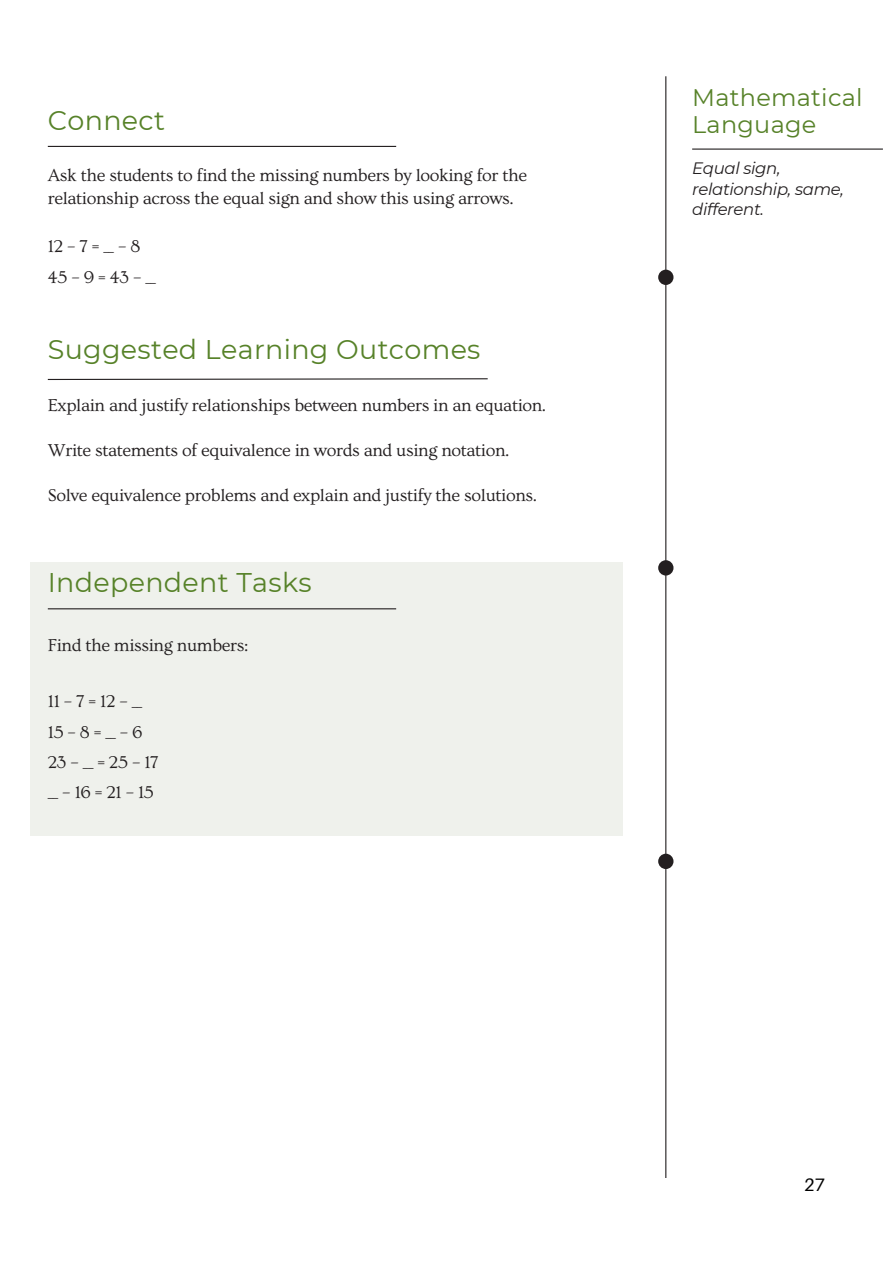
<style>
.page{position:relative;width:894px;height:1264px;background:#fff}
.page>*{position:absolute;margin:0;border:0;box-sizing:border-box;transform-origin:0 0}
.t1{font:27px "Montserrat";letter-spacing:.01em;color:#578229}
.t2{font:24px/27px "Montserrat";letter-spacing:.01em;color:#578229}
.t3{font:18px/22.5px "Ovo";letter-spacing:-.02em;color:#231f20}
.t4{font:18px "Aileron";color:#000}
.t5{font:italic 16.5px/20.2px "Montserrat";letter-spacing:-.02em;color:#231f20}
</style>
<div class="page">
<hr style="left:665px;top:76px;width:1px;height:1101px;background:#231f20">
<div style="left:658px;top:853px;width:15px;height:16px;background:#231f20;border-radius:50%"></div>
<div style="left:658px;top:560px;width:15px;height:15px;background:#231f20;border-radius:50%"></div>
<div style="left:658px;top:270px;width:15px;height:15px;background:#231f20;border-radius:50%"></div>
<div style="left:30px;top:562px;width:592px;height:273px;background:#eff1ec"></div>
<hr style="left:48px;top:608px;width:348px;height:1px;background:#231f20">
<hr style="left:692px;top:148px;width:190px;height:2px;background:#231f20">
<svg style="left:47px;top:378px;width:441px;height:2px"></svg>
<hr style="left:48px;top:146px;width:348px;height:1px;background:#231f20">
<p class="t1" style="left:48px;top:103px;width:119px">Connect</p>
<p class="t3" style="left:48px;top:165px;width:480px">Ask the students to find the missing numbers by looking for the relationship across the equal sign and show this using arrows.</p>
<p class="t3" style="left:48px;top:236px;width:94px">12–7=__–8</p>
<p class="t3" style="left:48px;top:266px;width:110px">45–9=43–__</p>
<p class="t1" style="left:48px;top:333px;width:434px">Suggested Learning Outcomes</p>
<h1 class="t3" style="left:48px;top:394px;width:500px">Explain and justify relationships between numbers in an equation.</h1>
<p class="t3" style="left:48px;top:439px;width:463px">Write statements of equivalence in words and using notation.</p>
<p class="t3" style="left:48px;top:484px;width:490px">Solve equivalence problems and explain and justify the solutions.</p>
<p class="t1" style="left:48px;top:566px;width:265px">Independent Tasks</p>
<h1 class="t3" style="left:48px;top:634px;width:202px">Find the missing numbers:</h1>
<p class="t3" style="left:48px;top:690px;width:96px">11–7=12–__</p>
<p class="t3" style="left:48px;top:720px;width:96px">15–8=__–6</p>
<p class="t3" style="left:48px;top:751px;width:112px">23–__=25–17</p>
<p class="t3" style="left:48px;top:781px;width:108px">__–16=21–15</p>
<h1 class="t2" style="left:692px;top:84px;width:172px">Mathematical<br>Language</h1>
<p class="t5" style="left:692px;top:158px;width:153px">Equal sign, relationship, same, different.</p>
<p class="t4" style="left:804px;top:1173px;width:22px">27</p>
</div>
